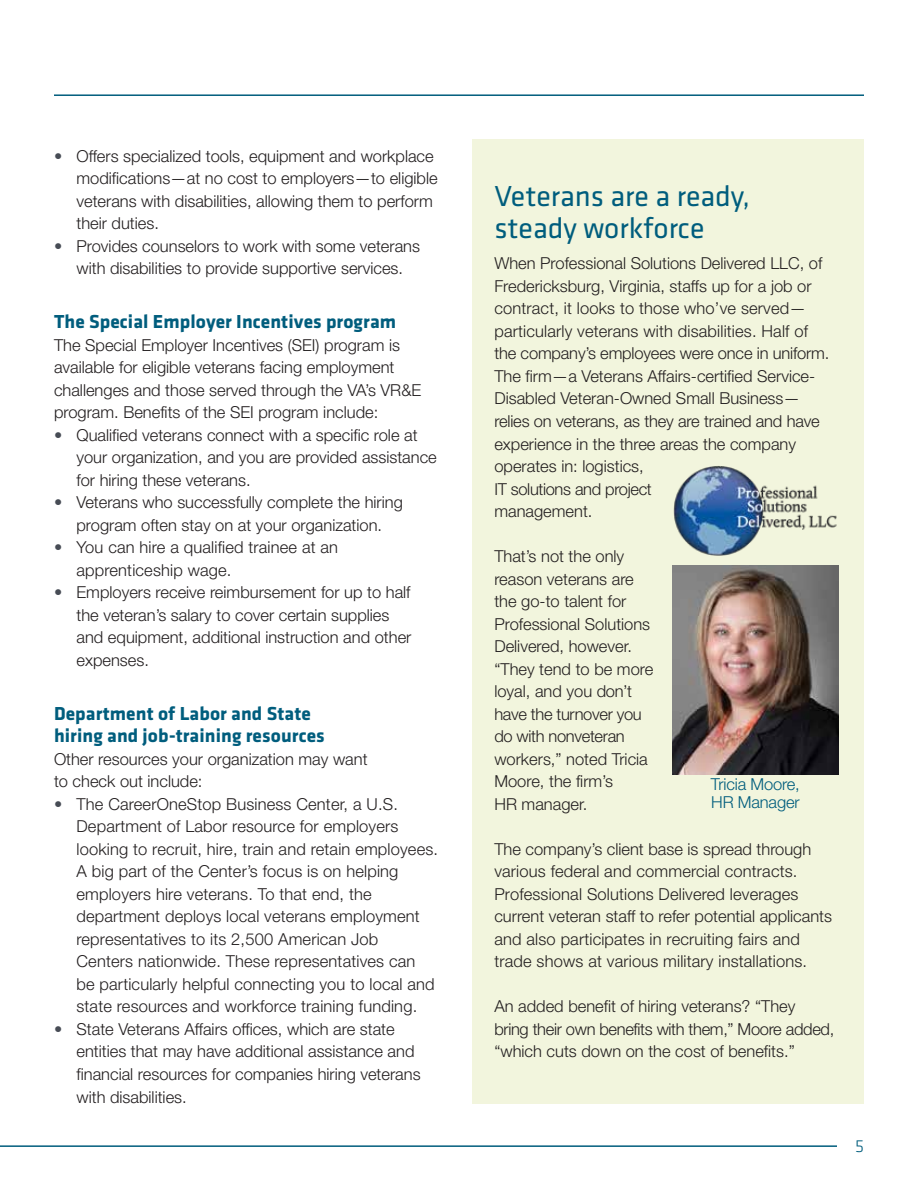
<style>
.page{position:relative;width:918px;height:1188px;background:#fff}
.page>*{position:absolute;margin:0;border:0;box-sizing:border-box;transform-origin:0 0}
.t1{font:30px/31.5px "Klavika";color:#005d7d}
.t2{font:700 19.5px/22.5px "Klavika";letter-spacing:.005em;color:#005d7d}
.t3{font:300 18px "Klavika";color:#005d7d}
.t4{font:300 16.5px/22.5px "Helvetica Neue LT Std";color:#231f20}
.t5{font:300 16.5px/18px "Helvetica Neue LT Std";letter-spacing:-.01em;color:#005d7d}
.s1{color:#474c55}
</style>
<div class="page">
<hr style="left:0;top:1145px;width:837px;height:2px;background:#005d7d">
<hr style="left:54px;top:94px;width:810px;height:2px;background:#005d7d">
<div style="left:472px;top:139px;width:392px;height:965px;background:#f2f5dd"></div>
<img style="left:673px;top:566px;width:165px;height:208px">
<img style="left:673px;top:466px;width:164px;height:90px">
<p class="t4" style="left:77px;top:144px;width:363px;text-indent:-23px"><span class="s1">•</span> Offers specialized tools, equipment and workplace modifications—at no cost to employers—to eligible veterans with disabilities, allowing them to perform their duties.</p>
<p class="t4" style="left:54px;top:234px;width:368px;text-align:center"><span class="s1">•</span> Provides counselors to work with some veterans with disabilities to provide supportive services.</p>
<p class="t2" style="left:54px;top:310px;width:344px">The Special Employer Incentives program</p>
<p class="t4" style="left:54px;top:333px;width:369px">The Special Employer Incentives (SEI) program is available for eligible veterans facing employment challenges and those served through the VA’s VR&amp;E program. Benefits of the SEI program include:</p>
<p class="t4" style="left:77px;top:423px;width:362px;text-indent:-23px"><span class="s1">•</span> Qualified veterans connect with a specific role at your organization, and you are provided assistance for hiring these veterans.</p>
<p class="t4" style="left:54px;top:491px;width:350px;text-align:center"><span class="s1">•</span> Veterans who successfully complete the hiring program often stay on at your organization.</p>
<p class="t4" style="left:77px;top:536px;width:263px;text-indent:-23px"><span class="s1">•</span> You can hire a qualified trainee at an apprenticeship wage.</p>
<p class="t4" style="left:77px;top:581px;width:336px;text-indent:-23px"><span class="s1">•</span> Employers receive reimbursement for up to half the veteran’s salary to cover certain supplies and equipment, additional instruction and other expenses.</p>
<p class="t2" style="left:54px;top:701px;width:272px">Department of Labor and State hiring and job-training resources</p>
<p class="t4" style="left:54px;top:747px;width:315px">Other resources your organization may want to check out include:</p>
<p class="t4" style="left:77px;top:792px;width:360px;text-indent:-23px"><span class="s1">•</span> The CareerOneStop Business Center, a U. S.<br>Department of Labor resource for employers looking to recruit, hire, train and retain employees.<br>A big part of the Center’s focus is on helping employers hire veterans. To that end, the department deploys local veterans employment representatives to its 2,500 American Job Centers nationwide. These representatives can be particularly helpful connecting you to local and state resources and workforce training funding.</p>
<p class="t4" style="left:77px;top:1017px;width:346px;text-indent:-23px"><span class="s1">•</span> State Veterans Affairs offices, which are state entities that may have additional assistance and financial resources for companies hiring veterans with disabilities.</p>
<h1 class="t1" style="left:494px;top:180px;width:257px">Veterans are a ready, steady workforce</h1>
<p class="t4" style="left:494px;top:252px;width:333px">When Professional Solutions Delivered LLC, of Fredericksburg, Virginia, staffs up for a job or contract, it looks to those who’ve served— particularly veterans with disabilities. Half of the company’s employees were once in uniform.<br>The firm—a Veterans Affairs-certified Service-Disabled Veteran-Owned Small Business— relies on veterans, as they are trained and have experience in the three areas the company operates in: logistics,<br>IT solutions and project<br>management.</p>
<p class="t4" style="left:494px;top:545px;width:160px">That’s not the only reason veterans are the go-to talent for<br>Professional Solutions<br>Delivered, however. “They tend to be more loyal, and you don’t have the turnover you do with nonveteran workers,” noted Tricia<br>Moore, the firm’s<br>HR manager.</p>
<p class="t4" style="left:494px;top:837px;width:339px">The company’s client base is spread through various federal and commercial contracts.<br>Professional Solutions Delivered leverages current veteran staff to refer potential applicants and also participates in recruiting fairs and trade shows at various military installations.</p>
<p class="t4" style="left:494px;top:995px;width:341px">An added benefit of hiring veterans? “They<br>bring their own benefits with them,” Moore added, “which cuts down on the cost of benefits. ”</p>
<p class="t5" style="left:711px;top:775px;width:90px">Tricia Moore,<br>HR Manager</p>
<p class="t3" style="left:855px;top:1135px;width:10px">5</p>
</div>
